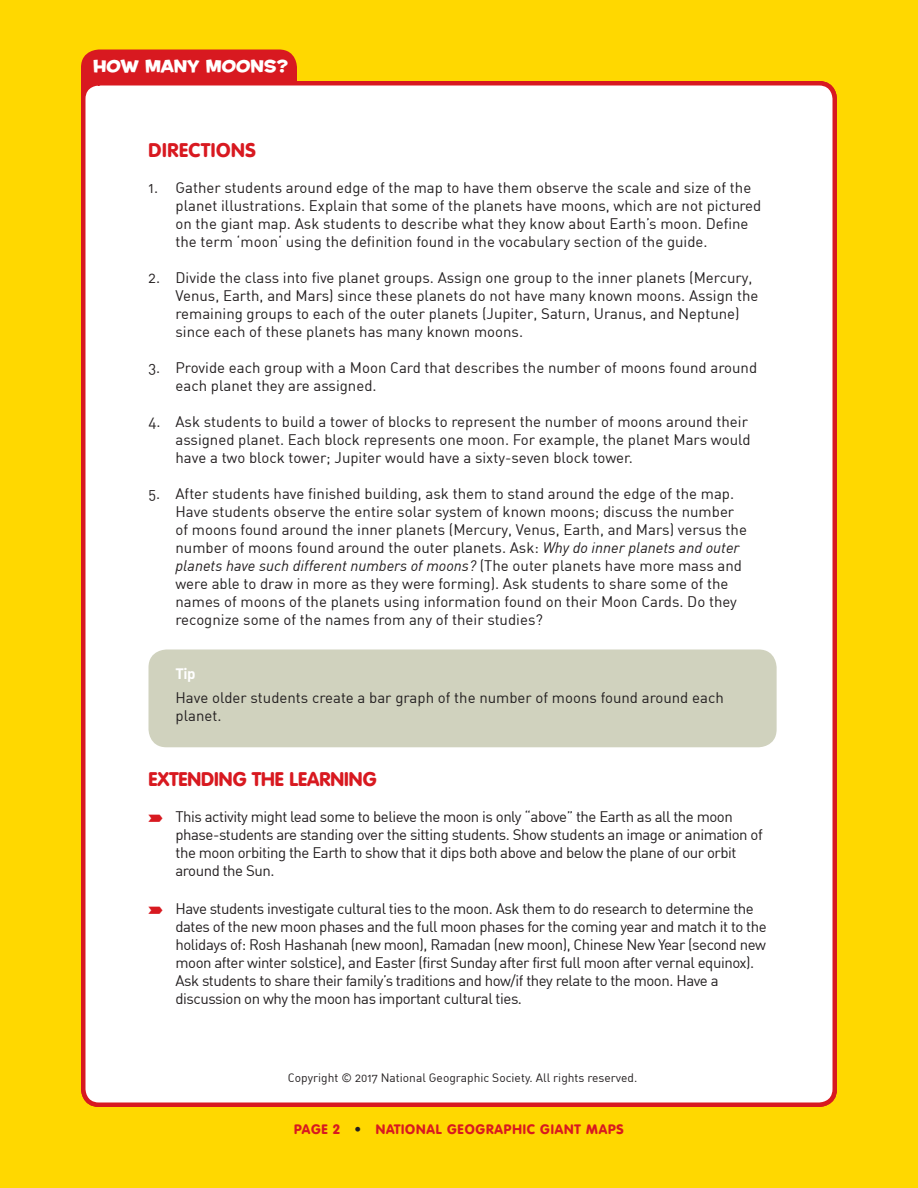
<style>
.page{position:relative;width:918px;height:1188px;background:#ffd800}
.page>*{position:absolute;margin:0;border:0;box-sizing:border-box;transform-origin:0 0}
.t1{font:900 19.5px "VAG Rounded Std";color:#d81920}
.t2{font:16.5px "Housearama Kingpin";color:#fff}
.t3{font:15px/18px "DIN Regular Alternate";color:#231f20}
.t4{font:15px/18px "DIN Regular Alternate";letter-spacing:-.03em;color:#231f20}
.t5{font:italic 15px "DIN";color:#231f20}
.t6{font:15px "DIN Bold Alternate";color:#fff}
.t7{font:900 13.5px "VAG Rounded Std";letter-spacing:.06em;color:#d81920}
.t8{font:12px "DIN Regular Alternate";color:#231f20}
.s1{font-family:"DIN";font-style:italic}
.s2{font-family:"DIN Regular Alternate";font-style:normal}
.s3{font-family:"Arrows Right";color:#d81920}
.s4{color:#231f20}
</style>
<div class="page">
<div style="left:81px;top:50px;width:216px;height:43px;background:#d81920"></div>
<div style="left:83px;top:83px;width:752px;height:1022px;background:#fff;border-radius:16px"></div>
<div style="left:81px;top:81px;width:756px;height:1026px;border:4px solid #d81920;border-radius:16px"></div>
<div style="left:148px;top:649px;width:629px;height:98px;background:#d0d2be;border-radius:18px"></div>
<p class="t2" style="left:93px;top:55px;width:197px">HOW MANY MOONS?</p>
<h1 class="t1" style="left:148px;top:138px;width:12px">DIRECTIONS</h1>
<p class="t3" style="left:176px;top:178px;width:587px;text-indent:-27px">1. Gather students around edge of the map to have them observe the scale and size of the planet illustrations. Explain that some of the planets have moons, which are not pictured on the giant map. Ask students to describe what they know about Earth’s moon. Define the term ‘moon‘ using the definition found in the vocabulary section of the guide.</p>
<p class="t3" style="left:176px;top:268px;width:584px;text-indent:-27px">2. Divide the class into five planet groups. Assign one group to the inner planets (Mercury, Venus, Earth, and Mars) since these planets do not have many known moons. Assign the remaining groups to each of the outer planets (Jupiter, Saturn, Uranus, and Neptune) since each of these planets has many known moons.</p>
<p class="t3" style="left:176px;top:358px;width:583px;text-indent:-27px">3. Provide each group with a Moon Card that describes the number of moons found around each planet they are assigned.</p>
<p class="t3" style="left:176px;top:412px;width:577px;text-indent:-27px">4. Ask students to build a tower of blocks to represent the number of moons around their assigned planet. Each block represents one moon. For example, the planet Mars would have a two block tower; Jupiter would have a sixty-seven block tower.</p>
<p class="t3" style="left:176px;top:484px;width:573px;text-indent:-27px">5. After students have finished building, ask them to stand around the edge of the map.<br>Have students observe the entire solar system of known moons; discuss the number of moons found around the inner planets (Mercury, Venus, Earth, and Mars) versus the number of moons found around the outer planets. Ask: <span class="s1">Why do inner planets and outer</span></p>
<p class="t5" style="left:176px;top:556px;width:568px">planets have such different numbers of moons? <span class="s2">(The outer planets have more mass and</span></p>
<p class="t3" style="left:176px;top:574px;width:563px">were able to draw in more as they were forming). Ask students to share some of the names of moons of the planets using information found on their Moon Cards. Do they recognize some of the names from any of their studies?</p>
<p class="t6" style="left:176px;top:664px;width:22px">Tip</p>
<p class="t3" style="left:176px;top:688px;width:550px">Have older students create a bar graph of the number of moons found around each planet.</p>
<h1 class="t1" style="left:148px;top:768px;width:33px">EXTENDING</h1>
<h1 class="t1" style="left:252px;top:768px;width:12px">THE</h1>
<h1 class="t1" style="left:289px;top:768px;width:21px">LEARNING</h1>
<p class="t4" style="left:176px;top:807px;width:589px;text-indent:-27px"><span class="s3">*</span> This activity might lead some to believe the moon is only “above” the Earth as all the moon phase-students are standing over the sitting students. Show students an image or animation of the moon orbiting the Earth to show that it dips both above and below the plane of our orbit around the Sun.</p>
<p class="t4" style="left:176px;top:899px;width:593px;text-indent:-27px"><span class="s3">*</span> Have students investigate cultural ties to the moon. Ask them to do research to determine the dates of the new moon phases and the full moon phases for the coming year and match it to the holidays of: Rosh Hashanah (new moon), Ramadan (new moon), Chinese New Year (second new moon after winter solstice), and Easter (first Sunday after first full moon after vernal equinox).<br>Ask students to share their family’s traditions and how/if they relate to the moon. Have a discussion on why the moon has important cultural ties.</p>
<p class="t8" style="left:288px;top:1070px;width:351px">Copyright © 2017 National Geographic Society. All rights reserved.</p>
<p class="t7" style="left:294px;top:1121px;width:331px">PAGE 2 <span class="s4">•</span> NATIONAL GEOGRAPHIC GIANT MAPS</p>
</div>
